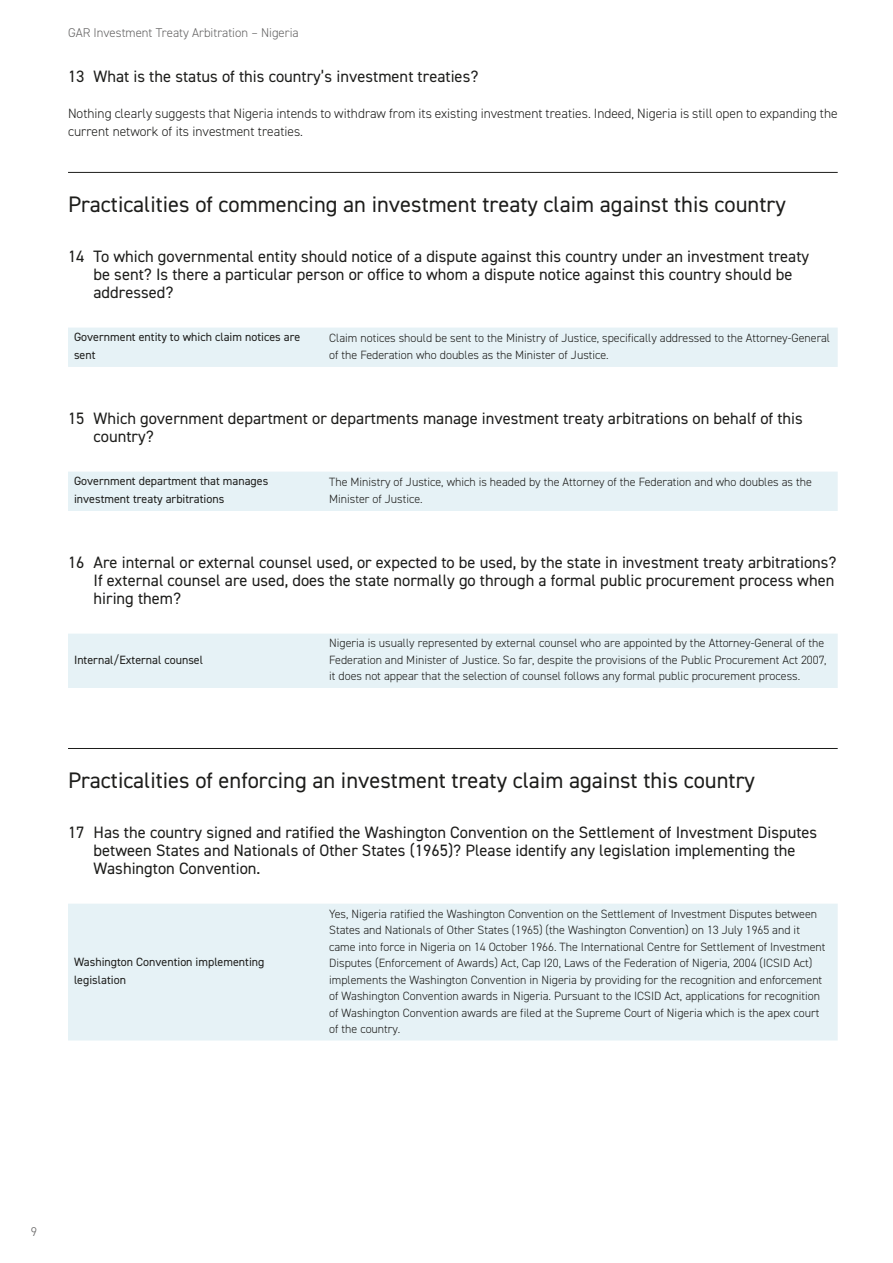
<style>
.page{position:relative;width:893px;height:1263px;background:#fff}
.page>*{position:absolute;margin:0;border:0;box-sizing:border-box;transform-origin:0 0}
.t1{font:22.5px "DIN2014";color:#1d1d1b}
.t2{font:16.5px/18px "DIN2014";color:#1d1d1b}
.t3{font:300 13.5px/18px "DIN2014";color:#1d1d1b}
.t4{font:300 12.75px "DIN2014";color:#646363}
.t5{font:300 12px/16.5px "DIN2014";color:#1d1d1b}
.t6{font:12px/18px "DIN2014";color:#1d1d1b}
</style>
<div class="page">
<hr style="left:68px;top:172px;width:770px;height:1px;background:#1d1d1b">
<hr style="left:68px;top:748px;width:770px;height:1px;background:#1d1d1b">
<div style="left:68px;top:328px;width:770px;height:39px;background:#e6f2f6"></div>
<div style="left:68px;top:472px;width:770px;height:39px;background:#e6f2f6"></div>
<div style="left:68px;top:634px;width:770px;height:54px;background:#e6f2f6"></div>
<div style="left:68px;top:904px;width:770px;height:136px;background:#e6f2f6"></div>
<p class="t4" style="left:68px;top:25px;width:232px">GAR Investment Treaty Arbitration – Nigeria</p>
<h2 class="t2" style="left:68px;top:67px;width:412px">13 What is the status of this country’s investment treaties?</h2>
<p class="t3" style="left:68px;top:104px;width:771px">Nothing clearly suggests that Nigeria intends to withdraw from its existing investment treaties. Indeed, Nigeria is still open to expanding the current network of its investment treaties.</p>
<h1 class="t1" style="left:68px;top:190px;width:719px">Practicalities of commencing an investment treaty claim against this country</h1>
<h2 class="t2" style="left:94px;top:247px;width:717px;text-indent:-26px">14 To which governmental entity should notice of a dispute against this country under an investment treaty be sent? Is there a particular person or office to whom a dispute notice against this country should be addressed?</h2>
<p class="t6" style="left:74px;top:328px;width:228px">Government entity to which claim notices are sent</p>
<p class="t5" style="left:329px;top:330px;width:502px">Claim notices should be sent to the Ministry of Justice, specifically addressed to the Attorney-General of the Federation who doubles as the Minister of Justice.</p>
<h2 class="t2" style="left:94px;top:409px;width:711px;text-indent:-26px">15 Which government department or departments manage investment treaty arbitrations on behalf of this country?</h2>
<p class="t6" style="left:74px;top:472px;width:196px">Government department that manages investment treaty arbitrations</p>
<p class="t5" style="left:329px;top:474px;width:484px">The Ministry of Justice, which is headed by the Attorney of the Federation and who doubles as the<br>Minister of Justice.</p>
<h2 class="t2" style="left:94px;top:553px;width:744px;text-indent:-26px">16 Are internal or external counsel used, or expected to be used, by the state in investment treaty arbitrations?<br>If external counsel are used, does the state normally go through a formal public procurement process when hiring them?</h2>
<p class="t6" style="left:74px;top:651px;width:131px">Internal/External counsel</p>
<p class="t5" style="left:329px;top:635px;width:499px">Nigeria is usually represented by external counsel who are appointed by the Attorney-General of the<br>Federation and Minister of Justice. So far, despite the provisions of the Public Procurement Act 2007, it does not appear that the selection of counsel follows any formal public procurement process.</p>
<h1 class="t1" style="left:68px;top:766px;width:688px">Practicalities of enforcing an investment treaty claim against this country</h1>
<h2 class="t2" style="left:94px;top:823px;width:725px;text-indent:-26px">17 Has the country signed and ratified the Washington Convention on the Settlement of Investment Disputes between States and Nationals of Other States (1965)? Please identify any legislation implementing the<br>Washington Convention.</h2>
<p class="t6" style="left:74px;top:953px;width:192px">Washington Convention implementing legislation</p>
<p class="t5" style="left:329px;top:905px;width:498px">Yes, Nigeria ratified the Washington Convention on the Settlement of Investment Disputes between States and Nationals of Other States (1965) (the Washington Convention) on 13 July 1965 and it came into force in Nigeria on 14 October 1966. The International Centre for Settlement of Investment Disputes (Enforcement of Awards) Act, Cap I20, Laws of the Federation of Nigeria, 2004 (ICSID Act) implements the Washington Convention in Nigeria by providing for the recognition and enforcement of Washington Convention awards in Nigeria. Pursuant to the ICSID Act, applications for recognition of Washington Convention awards are filed at the Supreme Court of Nigeria which is the apex court of the country.</p>
<p class="t4" style="left:31px;top:1223px;width:8px">9</p>
</div>
